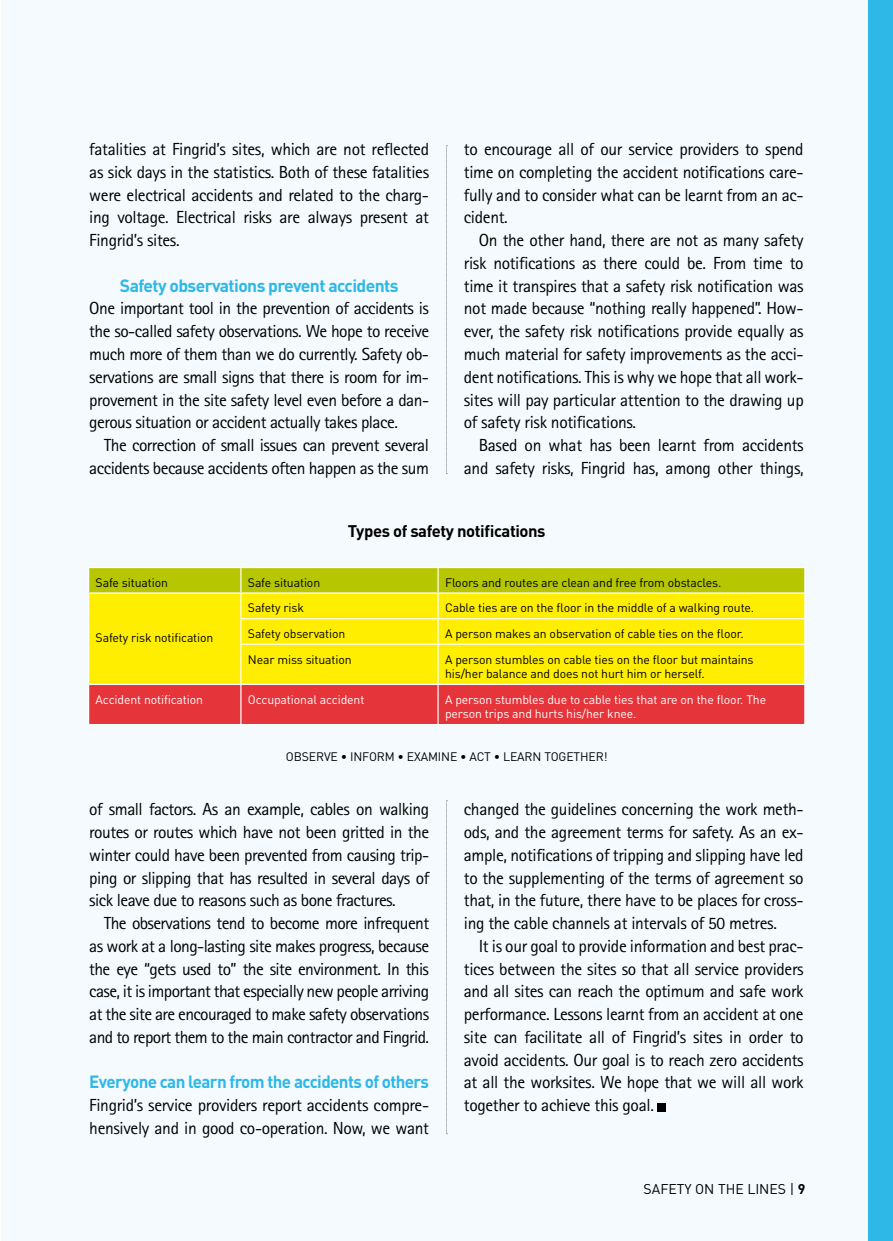
<style>
.page{position:relative;width:893px;height:1241px;background:#fff}
.page>*{position:absolute;margin:0;border:0;box-sizing:border-box;transform-origin:0 0}
.t1{font:17.5px/22.8px "Rotis Sans Serif";letter-spacing:-.02em;color:#000;text-align:justify}
.t2{font:700 17.5px "DIN";letter-spacing:-.035em;color:#2db8e7}
.t3{font:700 16.62px "DIN";letter-spacing:-.025em;color:#000}
.t4{font:14px "DIN";color:#000}
.t5{font:12.25px/14.7px "DIN";letter-spacing:-.01em;color:#000}
.t6{font:12.25px/14.7px "DIN";letter-spacing:-.01em;color:#fff}
.s1{font-weight:700}
</style>
<div class="page">
<div style="left:2px;top:0;width:891px;height:1240px;background:#f4fafd"></div>
<div style="left:868px;top:0;width:25px;height:1240px;background:#2db8e7"></div>
<div style="left:658px;top:1102px;width:8px;height:8px;background:#000"></div>
<svg style="left:446px;top:800px;width:1px;height:334px"></svg>
<svg style="left:446px;top:145px;width:1px;height:329px"></svg>
<div style="left:89px;top:644px;width:715px;height:39px;background:#fe0"></div>
<div style="left:89px;top:685px;width:715px;height:38px;background:#e5343a"></div>
<svg style="left:88px;top:567px;width:717px;height:77px;background:#e7e20c"></svg>
<hr style="left:88px;top:644px;width:1px;height:39px;background:#fff">
<hr style="left:240px;top:643px;width:198px;height:1px;background:#fff">
<hr style="left:240px;top:644px;width:2px;height:39px;background:#fff">
<hr style="left:438px;top:643px;width:367px;height:1px;background:#fff">
<hr style="left:437px;top:644px;width:2px;height:39px;background:#fff">
<hr style="left:804px;top:644px;width:1px;height:39px;background:#fff">
<hr style="left:88px;top:683px;width:153px;height:2px;background:#fff">
<hr style="left:88px;top:685px;width:1px;height:38px;background:#fff">
<hr style="left:241px;top:683px;width:197px;height:2px;background:#fff">
<hr style="left:240px;top:685px;width:2px;height:38px;background:#fff">
<hr style="left:438px;top:683px;width:367px;height:2px;background:#fff">
<hr style="left:437px;top:685px;width:2px;height:38px;background:#fff">
<hr style="left:804px;top:685px;width:1px;height:38px;background:#fff">
<hr style="left:88px;top:723px;width:153px;height:2px;background:#fff">
<hr style="left:241px;top:723px;width:197px;height:2px;background:#fff">
<hr style="left:438px;top:723px;width:367px;height:2px;background:#fff">
<p class="t1" style="left:89px;top:138px;width:341px">fatalities at Fingrid’s sites, which are not reflected as sick days in the statistics. Both of these fatalities were electrical accidents and related to the charg&shy;ing voltage. Electrical risks are always present at Fingrid’s sites.</p>
<p class="t2" style="left:120px;top:274px;width:280px">Safety observations prevent accidents</p>
<p class="t1" style="left:89px;top:297px;width:341px">One important tool in the prevention of accidents is the so-called safety observations. We hope to receive much more of them than we do currently. Safety ob&shy;servations are small signs that there is room for im&shy;provement in the site safety level even before a dan&shy;gerous situation or accident actually takes place.</p>
<p class="t1" style="left:89px;top:433px;width:341px;text-align:right">The correction of small issues can prevent several accidents because accidents often happen as the sum</p>
<p class="t1" style="left:464px;top:138px;width:341px">to encourage all of our service providers to spend time on completing the accident notifications care&shy;fully and to consider what can be learnt from an ac&shy;cident.</p>
<p class="t1" style="left:464px;top:229px;width:341px;text-indent:15px">On the other hand, there are not as many safety risk notifications as there could be. From time to time it transpires that a safety risk notification was not made because “nothing really happened”. How&shy;ever, the safety risk notifications provide equally as much material for safety improvements as the acci&shy;dent notifications. This is why we hope that all work&shy;sites will pay particular attention to the drawing up of safety risk notifications.</p>
<p class="t1" style="left:464px;top:433px;width:341px;text-align:right">Based on what has been learnt from accidents and safety risks, Fingrid has, among other things,</p>
<p class="t3" style="left:348px;top:520px;width:199px">Types of safety notifications</p>
<p class="t5" style="left:96px;top:574px;width:74px">Safe situation</p>
<p class="t5" style="left:248px;top:574px;width:74px">Safe situation</p>
<p class="t5" style="left:445px;top:574px;width:278px">Floors and routes are clean and free from obstacles.</p>
<p class="t5" style="left:96px;top:629px;width:119px">Safety risk notification</p>
<p class="t5" style="left:248px;top:600px;width:58px">Safety risk</p>
<p class="t5" style="left:445px;top:600px;width:311px">Cable ties are on the floor in the middle of a walking route.</p>
<p class="t5" style="left:248px;top:626px;width:99px">Safety observation</p>
<p class="t5" style="left:445px;top:626px;width:300px">A person makes an observation of cable ties on the floor.</p>
<p class="t5" style="left:248px;top:651px;width:105px">Near miss situation</p>
<p class="t5" style="left:445px;top:651px;width:310px">A person stumbles on cable ties on the floor but maintains his/her balance and does not hurt him or herself.</p>
<p class="t6" style="left:96px;top:691px;width:109px">Accident notification</p>
<p class="t6" style="left:248px;top:691px;width:118px">Occupational accident</p>
<p class="t6" style="left:445px;top:691px;width:323px">A person stumbles due to cable ties that are on the floor. The person trips and hurts his/her knee.</p>
<p class="t5" style="left:286px;top:749px;width:323px">OBSERVE • INFORM • EXAMINE • ACT • LEARN TOGETHER!</p>
<p class="t1" style="left:89px;top:797px;width:341px">of small factors. As an example, cables on walking routes or routes which have not been gritted in the winter could have been prevented from causing trip&shy;ping or slipping that has resulted in several days of sick leave due to reasons such as bone fractures.</p>
<p class="t1" style="left:89px;top:911px;width:341px;text-indent:15px">The observations tend to become more infrequent as work at a long-lasting site makes progress, because the eye “gets used to” the site environment. In this case, it is important that especially new people arriving at the site are encouraged to make safety observations and to report them to the main contractor and Fingrid.</p>
<p class="t2" style="left:89px;top:1070px;width:341px">Everyone can learn from the accidents of others</p>
<p class="t1" style="left:89px;top:1093px;width:341px">Fingrid’s service providers report accidents compre&shy;hensively and in good co-operation. Now, we want</p>
<p class="t1" style="left:464px;top:797px;width:341px">changed the guidelines concerning the work meth&shy;ods, and the agreement terms for safety. As an ex&shy;ample, notifications of tripping and slipping have led to the supplementing of the terms of agreement so that, in the future, there have to be places for cross&shy;ing the cable channels at intervals of 50 metres.</p>
<p class="t1" style="left:464px;top:934px;width:341px;text-indent:15px">It is our goal to provide information and best prac&shy;tices between the sites so that all service providers and all sites can reach the optimum and safe work performance. Lessons learnt from an accident at one site can facilitate all of Fingrid’s sites in order to avoid accidents. Our goal is to reach zero accidents at all the worksites. We hope that we will all work together to achieve this goal.</p>
<p class="t4" style="left:643px;top:1180px;width:163px">SAFETY ON THE LINES | <span class="s1">9</span></p>
</div>
